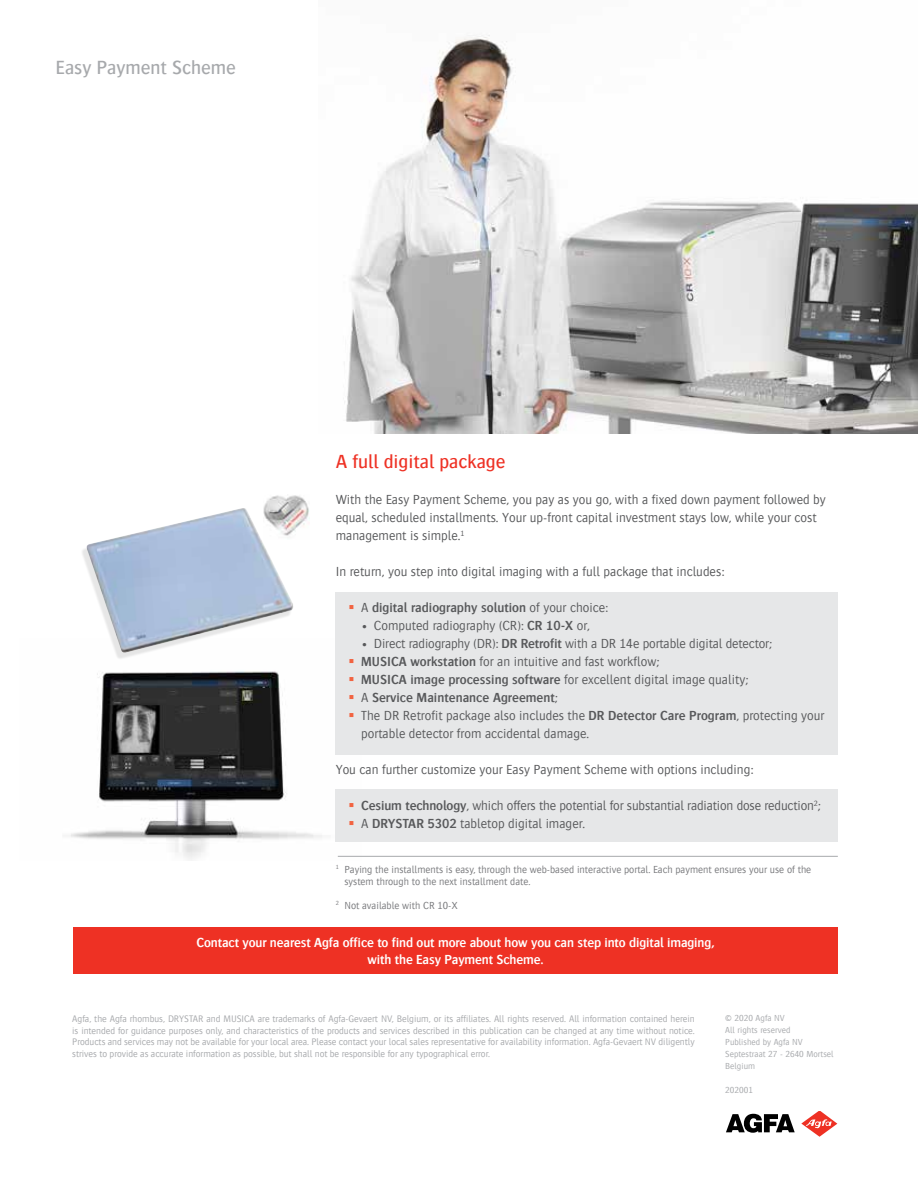
<style>
.page{position:relative;width:918px;height:1188px;background:#fff}
.page>*{position:absolute;margin:0;border:0;box-sizing:border-box;transform-origin:0 0}
.t1{font:500 19.65px "Bosis For Agfa";color:#a7a9ac}
.t2{font:500 19.5px "Bosis For Agfa";color:#ee3124}
.t3{font:300 13.5px/18px "Bosis For Agfa";color:#58595b}
.t4{font:600 13.5px/16.5px "Bosis For Agfa";letter-spacing:-.01em;color:#fff;text-align:center}
.t5{font:600 13.5px "Bosis For Agfa";color:#58595b}
.t6{font:300 10.5px/12px "Bosis For Agfa";color:#77787b}
.t7{font:300 9.75px/11.9px "Bosis For Agfa";letter-spacing:-.005em;color:#a7a9ac;text-align:justify}
.t8{font:300 9px/12px "Bosis For Agfa";color:#a7a9ac}
.s1{color:#f26341}
.s2{font-weight:300}
.s3{font-weight:600}
</style>
<div class="page">
<img style="left:70px;top:638px;width:291px;height:222px">
<svg style="left:726px;top:1114px;width:69px;height:19px"></svg>
<svg style="left:801px;top:1111px;width:36px;height:26px"></svg>
<img style="left:344px;top:35px;width:574px;height:399px">
<div style="left:73px;top:927px;width:765px;height:47px;background:#ee3124"></div>
<div style="left:336px;top:592px;width:502px;height:162px;background:#e6e7e8"></div>
<div style="left:336px;top:790px;width:502px;height:52px;background:#e6e7e8"></div>
<hr style="left:338px;top:856px;width:500px;height:1px;background:#a7a9ac">
<div style="left:81px;top:511px;width:210px;height:149px;background:#fefefe"></div>
<img style="left:86px;top:508px;width:208px;height:146px">
<img style="left:263px;top:495px;width:46px;height:45px">
<h1 class="t1" style="left:56px;top:57px;width:182px">Easy Payment Scheme</h1>
<h2 class="t2" style="left:336px;top:451px;width:171px">A full digital package</h2>
<p class="t3" style="left:336px;top:491px;width:492px">With the Easy Payment Scheme, you pay as you go, with a fixed down payment followed by equal, scheduled installments. Your up-front capital investment stays low, while your cost management is simple.<sup>1</sup></p>
<p class="t3" style="left:336px;top:563px;width:390px">In return, you step into digital imaging with a full package that includes:</p>
<p class="t5" style="left:348px;top:600px;width:261px"><span class="s1">▪</span> <span class="s2">A</span> digital radiography solution <span class="s2">of your choice:</span></p>
<p class="t3" style="left:361px;top:617px;width:230px">• Computed radiography (CR): <span class="s3">CR 10-X</span> or,</p>
<p class="t3" style="left:361px;top:635px;width:412px">• Direct radiography (DR): <span class="s3">DR Retrofit</span> with a DR 14e portable digital detector;</p>
<p class="t3" style="left:348px;top:653px;width:312px"><span class="s1">▪</span> <span class="s3">MUSICA workstation</span> for an intuitive and fast workflow;</p>
<p class="t3" style="left:348px;top:671px;width:401px"><span class="s1">▪</span> <span class="s3">MUSICA image processing software</span> for excellent digital image quality;</p>
<p class="t5" style="left:348px;top:690px;width:211px"><span class="s1">▪</span> <span class="s2">A</span> Service Maintenance Agreement<span class="s2">;</span></p>
<p class="t3" style="left:361px;top:707px;width:465px;text-indent:-13px"><span class="s1">▪</span> The DR Retrofit package also includes the <span class="s3">DR Detector Care Program</span>, protecting your portable detector from accidental damage.</p>
<p class="t3" style="left:336px;top:761px;width:419px">You can further customize your Easy Payment Scheme with options including:</p>
<p class="t3" style="left:348px;top:797px;width:474px"><span class="s1">▪</span> <span class="s3">Cesium technology</span>, which offers the potential for substantial radiation dose reduction<sup>2</sup>;</p>
<p class="t3" style="left:348px;top:815px;width:238px"><span class="s1">▪</span> A <span class="s3">DRYSTAR 5302</span> tabletop digital imager.</p>
<p class="t6" style="left:344px;top:863px;width:468px;text-indent:-9px"><sup>1</sup> Paying the installments is easy, through the web-based interactive portal. Each payment ensures your use of the system through to the next installment date.</p>
<p class="t6" style="left:336px;top:899px;width:123px"><sup>2</sup> Not available with CR 10-X</p>
<p class="t4" style="left:197px;top:934px;width:520px">Contact your nearest Agfa office to find out more about how you can step into digital imaging, with the Easy Payment Scheme.</p>
<p class="t7" style="left:72px;top:1013px;width:624px">Agfa, the Agfa rhombus, DRYSTAR and MUSICA are trademarks of Agfa-Gevaert NV, Belgium, or its affiliates. All rights reserved. All information contained herein is intended for guidance purposes only, and characteristics of the products and services described in this publication can be changed at any time without notice.<br>Products and services may not be available for your local area. Please contact your local sales representative for availability information. Agfa-Gevaert NV diligently strives to provide as accurate information as possible, but shall not be responsible for any typographical error.</p>
<p class="t8" style="left:725px;top:1012px;width:110px">© 2020 Agfa NV<br>All rights reserved<br>Published by Agfa NV<br>Septestraat 27 - 2640 Mortsel<br>Belgium</p>
<p class="t8" style="left:725px;top:1084px;width:29px">202001</p>
</div>
